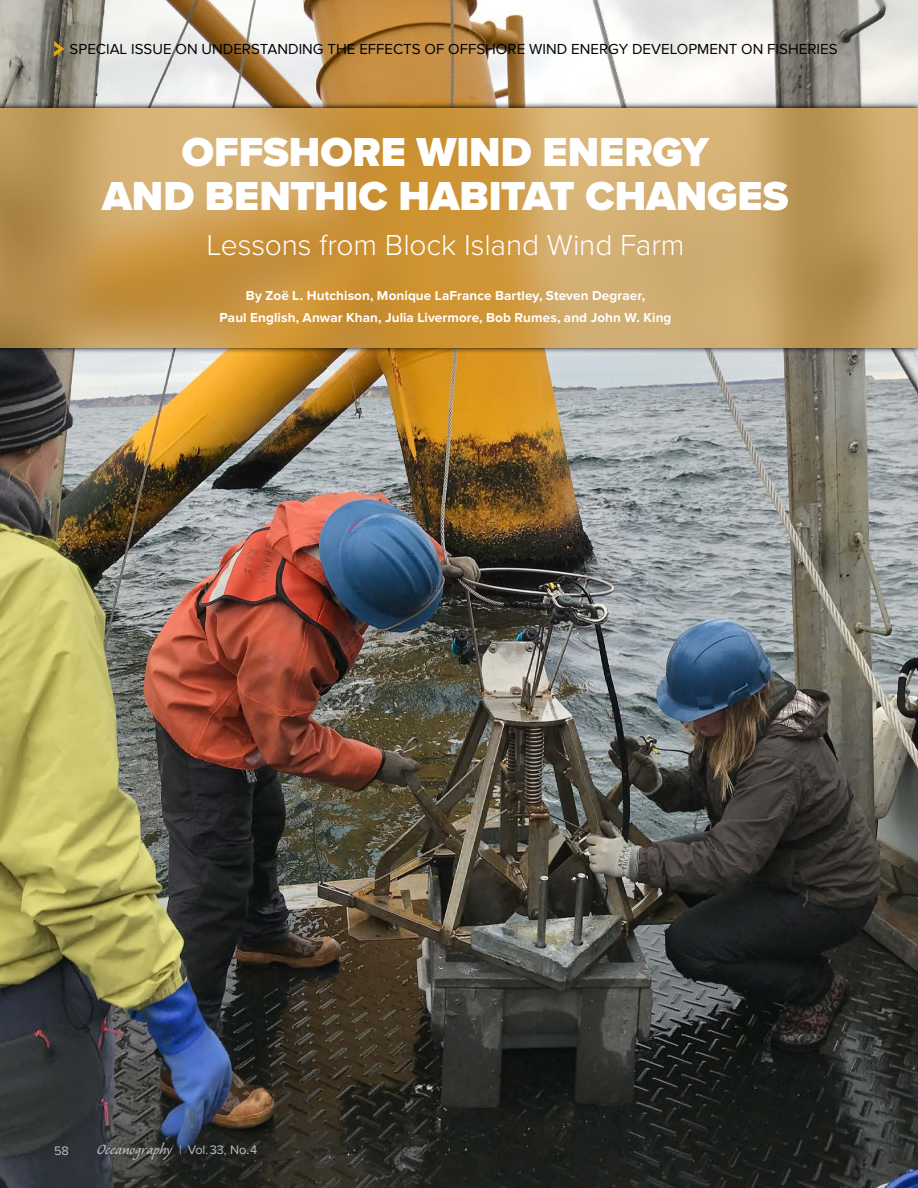
<style>
.page{position:relative;width:918px;height:1188px;background:#fff}
.page>*{position:absolute;margin:0;border:0;box-sizing:border-box;transform-origin:0 0}
.t1{font:900 42px/43.5px "Proxima Nova";letter-spacing:-.005em;color:#fff;text-align:center}
.t2{font:300 30px "Proxima Nova";letter-spacing:-.005em;color:#fff}
.t3{font:18.75px "Caliban Std";color:#bcbec0}
.t4{font:15.15px "Proxima Nova";color:#000}
.t5{font:700 13.5px/22.5px "Proxima Nova";letter-spacing:.01em;color:#fff;text-align:center}
.t6{font:12.75px "Proxima Nova";color:#bcbec0}
.s1{font-family:"Proxima Nova";font-size:12.75px}
</style>
<div class="page">
<img style="left:0;top:0;width:918px;height:1188px">
<img style="left:0;top:102px;width:918px;height:252px">
<img style="left:0;top:108px;width:918px;height:240px">
<svg style="left:54px;top:41px;width:10px;height:16px"></svg>
<p class="t4" style="left:70px;top:40px;width:769px">SPECIAL ISSUE ON UNDERSTANDING THE EFFECTS OF OFFSHORE WIND ENERGY DEVELOPMENT ON FISHERIES</p>
<h1 class="t1" style="left:102px;top:130px;width:688px">OFFSHORE WIND ENERGY<br>AND BENTHIC HABITAT CHANGES</h1>
<h2 class="t2" style="left:206px;top:222px;width:480px">Lessons from Block Island Wind Farm</h2>
<p class="t5" style="left:219px;top:284px;width:454px">By Zoë L. Hutchison, Monique LaFrance Bartley, Steven Degraer,<br>Paul English, Anwar Khan, Julia Livermore, Bob Rumes, and John W. King</p>
<p class="t6" style="left:54px;top:1143px;width:16px">58</p>
<h3 class="t3" style="left:97px;top:1140px;width:162px">Oceanography <span class="s1">| Vol.33, No.4</span></h3>
</div>
